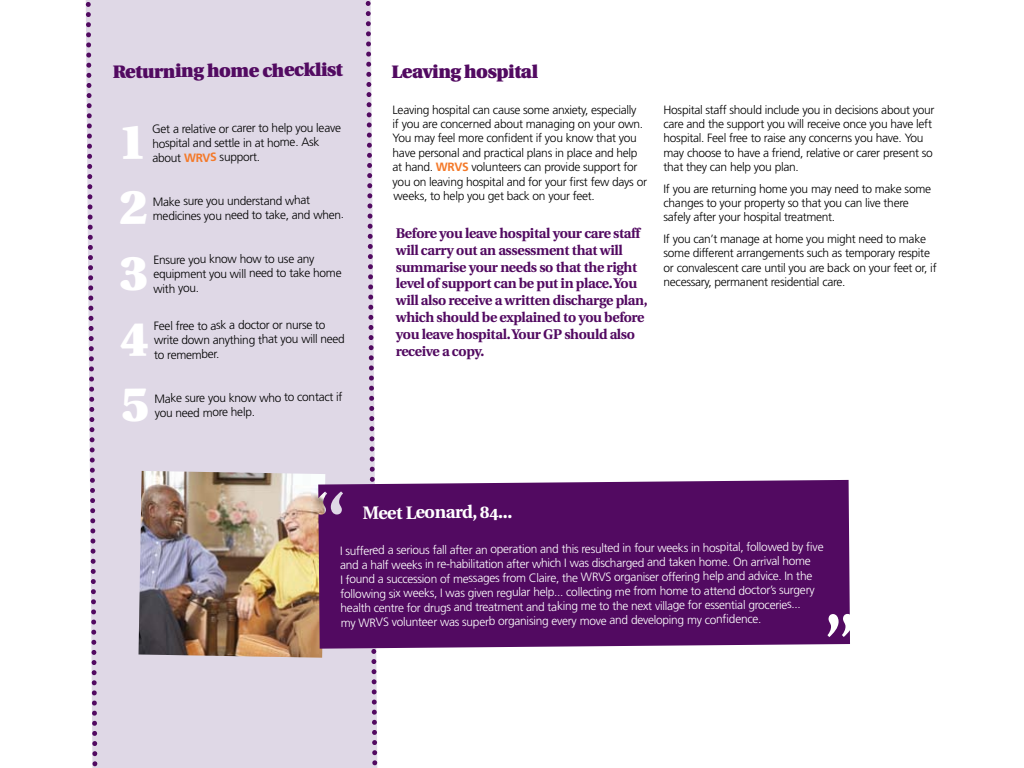
<style>
.page{position:relative;width:1024px;height:768px;background:#fff}
.page>*{position:absolute;margin:0;border:0;box-sizing:border-box;transform-origin:0 0}
.t1{font:18px "Utopia Black Os F";letter-spacing:-.025em;color:#520a61}
.t2{font:18px "Utopia Bold Os F";color:#fff}
.t3{font:700 14px/16.8px "Utopia";letter-spacing:-.025em;color:#520a61}
.t4{font:300 12px/14.4px "Frutiger LT Std";letter-spacing:-.025em;color:#000}
.t5{font:300 12px/14.4px "Frutiger LT Std";letter-spacing:-.035em;color:#fff}
.s1{font-weight:700;color:#f47929}
</style>
<div class="page">
<div style="left:101px;top:0;width:262px;height:768px;background:#dfd8e6"></div>
<svg style="left:363px;top:0;width:15px;height:768px"></svg>
<svg style="left:85px;top:0;width:16px;height:768px"></svg>
<img style="left:139px;top:471px;width:186px;height:187px">
<div style="left:318px;top:480px;width:532px;height:169px;background:#520a61"></div>
<svg style="left:123px;top:126px;width:20px;height:33px"></svg>
<svg style="left:120px;top:191px;width:27px;height:33px"></svg>
<svg style="left:121px;top:257px;width:26px;height:33px"></svg>
<svg style="left:120px;top:324px;width:28px;height:32px"></svg>
<svg style="left:122px;top:389px;width:26px;height:33px"></svg>
<h1 class="t1" style="left:112px;top:62px;width:232px;rotate:-1deg">Returning home checklist</h1>
<p class="t4" style="left:152px;top:121px;width:191px">Get a relative or carer to help you leave hospital and settle in at home. Ask about <span class="s1">WRVS</span> support.</p>
<p class="t4" style="left:153px;top:194px;width:193px">Make sure you understand what medicines you need to take, and when.</p>
<p class="t4" style="left:153px;top:252px;width:190px">Ensure you know how to use any equipment you will need to take home with you.</p>
<p class="t4" style="left:154px;top:318px;width:193px">Feel free to ask a doctor or nurse to write down anything that you will need to remember.</p>
<p class="t4" style="left:155px;top:390px;width:190px;line-height:14.7px">Make sure you know who to contact if you need more help.</p>
<h1 class="t1" style="left:392px;top:61px;width:148px">Leaving hospital</h1>
<p class="t4" style="left:393px;top:102px;width:256px">Leaving hospital can cause some anxiety, especially<br>if you are concerned about managing on your own.<br>You may feel more confident if you know that you have personal and practical plans in place and help at hand. <span class="s1">WRVS</span> volunteers can provide support for you on leaving hospital and for your first few days or weeks, to help you get back on your feet.</p>
<p class="t3" style="left:396px;top:225px;width:253px">Before you leave hospital your care staff will carry out an assessment that will summarise your needs so that the right level of support can be put in place. You will also receive a written discharge plan, which should be explained to you before you leave hospital. Your GP should also receive a copy.</p>
<p class="t4" style="left:664px;top:102px;width:273px">Hospital staff should include you in decisions about your care and the support you will receive once you have left hospital. Feel free to raise any concerns you have. You may choose to have a friend, relative or carer present so that they can help you plan.</p>
<p class="t4" style="left:664px;top:181px;width:269px">If you are returning home you may need to make some changes to your property so that you can live there safely after your hospital treatment.</p>
<p class="t4" style="left:664px;top:232px;width:275px">If you can’t manage at home you might need to make some different arrangements such as temporary respite or convalescent care until you are back on your feet or, if necessary, permanent residential care.</p>
<h1 class="t2" style="left:363px;top:503px;width:151px;rotate:-1deg">Meet Leonard, 84...</h1>
<p class="t5" style="left:340px;top:542px;width:485px">I suffered a serious fall after an operation and this resulted in four weeks in hospital, followed by five and a half weeks in re-habilitation after which I was discharged and taken home. On arrival home<br>I found a succession of messages from Claire, the WRVS organiser offering help and advice. In the following six weeks, I was given regular help... collecting me from home to attend doctor’s surgery health centre for drugs and treatment and taking me to the next village for essential groceries...<br>my WRVS volunteer was superb organising every move and developing my confidence.</p>
</div>
